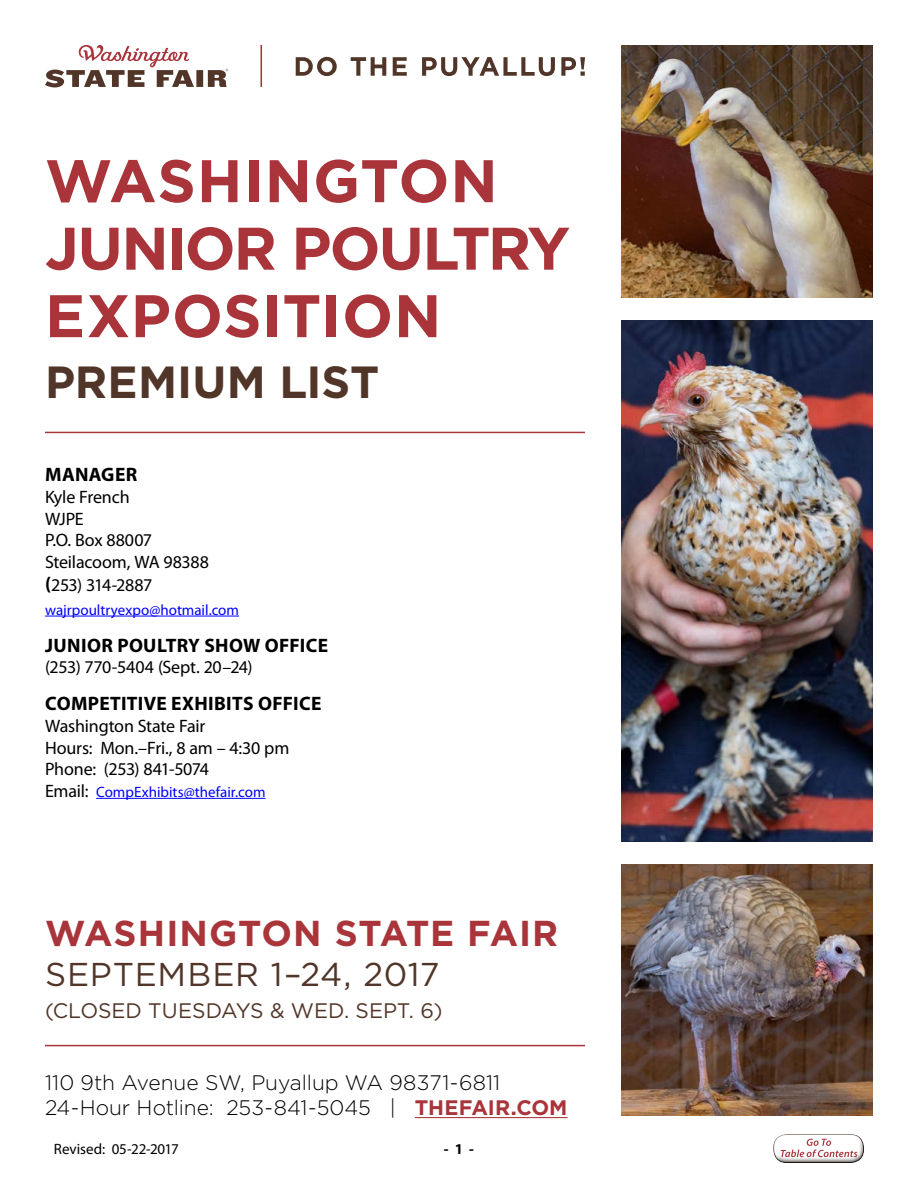
<style>
.page{position:relative;width:918px;height:1188px;background:#fff}
.page>*{position:absolute;margin:0;border:0;box-sizing:border-box;transform-origin:0 0}
.t1{font:700 60px/67.5px "Gotham";color:#a9343a}
.t2{font:700 45px "Gotham";color:#513528}
.t3{font:700 36px "Gotham";letter-spacing:.025em;color:#a9343a}
.t4{font:33px "Gotham";letter-spacing:.02em;color:#513528}
.t5{font:300 21px/25.2px "Gotham";letter-spacing:-.005em;color:#000}
.t6{font:21px "Gotham";letter-spacing:-.005em;color:#513528}
.t7{font:700 19.5px "Myriad Pro";letter-spacing:.015em;color:#000}
.t8{font:18px/21.6px "Myriad Pro";letter-spacing:-.01em;color:#000}
.t9{font:18px "Myriad Pro";letter-spacing:-.03em;color:#000}
.t10{font:15px "Myriad Pro";color:#00f}
.t11{font:15px "Myriad Pro";letter-spacing:-.005em;color:#000}
.t12{font:700 15px "Myriad Pro";color:#000}
.s1{font-weight:700;font-size:19.5px}
.s2{font-size:18px;color:#000}
.s3{font-weight:700;color:#a9343a}
</style>
<div class="page">
<hr style="left:45px;top:1045px;width:540px;height:1px;background:#a9343a">
<hr style="left:415px;top:1117px;width:153px;height:1px;background:#a9343a">
<svg style="left:260px;top:45px;width:2px;height:42px"></svg>
<svg style="left:296px;top:57px;width:41px;height:19px"></svg>
<svg style="left:351px;top:57px;width:35px;height:19px"></svg>
<svg style="left:393px;top:57px;width:14px;height:19px"></svg>
<svg style="left:422px;top:57px;width:133px;height:19px"></svg>
<svg style="left:561px;top:57px;width:24px;height:19px"></svg>
<svg style="left:45px;top:45px;width:183px;height:42px"></svg>
<img style="left:621px;top:46px;width:252px;height:251px">
<img style="left:621px;top:321px;width:252px;height:520px">
<img style="left:621px;top:865px;width:252px;height:251px">
<hr style="left:45px;top:432px;width:540px;height:1px;background:#a9343a">
<hr style="left:45px;top:616px;width:194px;height:1px;background:#00f">
<hr style="left:96px;top:798px;width:170px;height:1px;background:#00f">
<div style="left:770px;top:1135px;width:101px;height:35px;background:#000;opacity:.75"></div>
<h1 class="t1" style="left:45px;top:147px;width:527px">WASHINGTON<br>JUNIOR POULTRY<br>EXPOSITION</h1>
<h2 class="t2" style="left:45px;top:352px;width:336px">PREMIUM LIST</h2>
<p class="t7" style="left:45px;top:462px;width:94px">MANAGER</p>
<p class="t8" style="left:45px;top:486px;width:165px">Kyle French<br>WJPE<br>P.O. Box 88007<br>Steilacoom, WA 98388</p>
<p class="t9" style="left:45px;top:574px;width:109px"><span class="s1">(</span>253) 314-2887</p>
<p class="t10" style="left:45px;top:600px;width:196px">wajrpoultryexpo@hotmail.com</p>
<p class="t7" style="left:45px;top:632px;width:284px">JUNIOR POULTRY SHOW OFFICE</p>
<p class="t8" style="left:45px;top:656px;width:209px">(253) 770-5404 (Sept. 20–24)</p>
<p class="t7" style="left:45px;top:691px;width:278px">COMPETITIVE EXHIBITS OFFICE</p>
<p class="t8" style="left:45px;top:715px;width:246px">Washington State Fair<br>Hours: Mon.–Fri., 8 am – 4:30 pm<br>Phone: (253) 841-5074</p>
<p class="t10" style="left:45px;top:783px;width:222px"><span class="s2">Email:</span> CompExhibits@thefair.com</p>
<h3 class="t3" style="left:45px;top:910px;width:515px">WASHINGTON STATE FAIR</h3>
<h3 class="t4" style="left:45px;top:953px;width:396px">SEPTEMBER 1–24, 2017</h3>
<p class="t6" style="left:45px;top:997px;width:399px">(CLOSED TUESDAYS &amp; WED. SEPT. 6)</p>
<p class="t5" style="left:45px;top:1070px;width:524px">110 9th Avenue SW, Puyallup WA 98371-6811<br>24-Hour Hotline: 253-841-5045 | <span class="s3">THEFAIR.COM</span></p>
<p class="t11" style="left:54px;top:1140px;width:126px">Revised: 05-22-2017</p>
<p class="t12" style="left:444px;top:1139px;width:32px">- 1 -</p>
</div>
